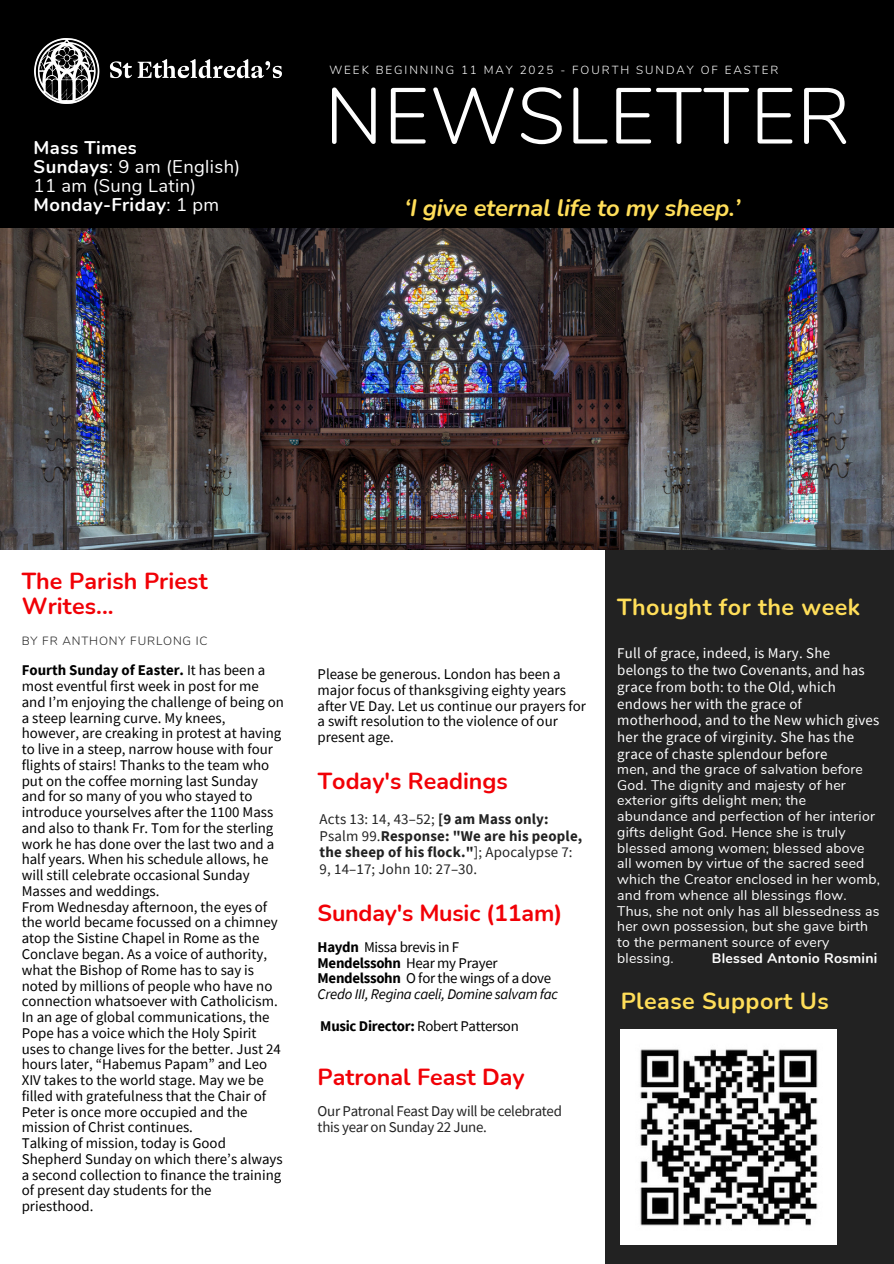
<style>
.page{position:relative;width:894px;height:1264px;background:#fff}
.page>*{position:absolute;margin:0;border:0;box-sizing:border-box;transform-origin:0 0}
.t1{font:300 78.9px "Nunito";letter-spacing:.01em;color:#fefefe}
.t2{font:italic 700 23.85px "Nunito";letter-spacing:-.01em;color:#ffde59}
.t3{font:700 23.25px/24.8px "Nunito";color:#f10006}
.t4{font:700 23.25px "Nunito";letter-spacing:.02em;color:#ffde59}
.t5{font:18.3px/19.2px "Nunito";letter-spacing:.02em;color:#fff}
.t6{font:14.85px/15.8px "Source Sans Pro";color:#000}
.t7{font:14.85px/17px "Source Sans Pro";letter-spacing:.015em;color:#fff}
.t8{font:14.85px/15.8px "Source Sans Pro";letter-spacing:-.02em;color:#000}
.t9{font:14.85px/17px "Source Sans Pro";letter-spacing:.01em;color:#222}
.t10{font:14.85px/15.8px "Source Sans Pro";letter-spacing:-.02em;color:#222}
.t11{font:13.95px/15.8px "Nunito";letter-spacing:.015em;color:#fff}
.t12{font:700 13.95px "Nunito";letter-spacing:.015em;color:#fff}
.t13{font:300 11.85px "Nunito";letter-spacing:.07em;color:#222}
.t14{font:300 11.7px "Nunito";letter-spacing:.165em;color:#fff}
.s1{font-weight:700}
.s2{font-style:italic}
</style>
<div class="page">
<div style="left:605px;top:518px;width:288px;height:745px;background:#222"></div>
<img style="left:0;top:228px;width:893px;height:321px">
<div style="left:0;top:0;width:893px;height:228px;background:#000"></div>
<img style="left:34px;top:38px;width:247px;height:66px">
<img style="left:620px;top:1029px;width:215px;height:215px">
<h2 class="t5" style="left:34px;top:138px;width:208px"><span class="s1">Mass Times<br>Sundays</span>: 9 am (English)<br>11 am (Sung Latin)<br><span class="s1">Monday-Friday</span>: 1 pm</h2>
<h3 class="t14" style="left:329px;top:62px;width:450px">WEEK BEGINNING 11 MAY 2025 - FOURTH SUNDAY OF EASTER</h3>
<p class="t1" style="left:325px;top:64px;width:527px">NEWSLETTER</p>
<h2 class="t2" style="left:404px;top:192px;width:337px">‘I give eternal life to my sheep.’</h2>
<h2 class="t3" style="left:22px;top:569px;width:187px">The Parish Priest<br>Writes...</h2>
<p class="t13" style="left:22px;top:632px;width:187px">BY FR ANTHONY FURLONG IC</p>
<h4 class="t6" style="left:22px;top:662px;width:263px"><span class="s1">Fourth Sunday of Easter.</span> It has been a most eventful first week in post for me and I’m enjoying the challenge of being on a steep learning curve. My knees, however, are creaking in protest at having to live in a steep, narrow house with four flights of stairs! Thanks to the team who put on the coffee morning last Sunday and for so many of you who stayed to introduce yourselves after the 1100 Mass and also to thank Fr. Tom for the sterling work he has done over the last two and a half years. When his schedule allows, he will still celebrate occasional Sunday Masses and weddings.<br>From Wednesday afternoon, the eyes of the world became focussed on a chimney atop the Sistine Chapel in Rome as the Conclave began. As a voice of authority, what the Bishop of Rome has to say is noted by millions of people who have no connection whatsoever with Catholicism.<br>In an age of global communications, the Pope has a voice which the Holy Spirit uses to change lives for the better. Just 24 hours later, “Habemus Papam” and Leo XIV takes to the world stage. May we be filled with gratefulness that the Chair of Peter is once more occupied and the mission of Christ continues.<br>Talking of mission, today is Good Shepherd Sunday on which there’s always a second collection to finance the training of present day students for the priesthood.</h4>
<h4 class="t6" style="left:317px;top:665px;width:270px">Please be generous. London has been a major focus of thanksgiving eighty years after VE Day. Let us continue our prayers for a swift resolution to the violence of our present age.</h4>
<h2 class="t3" style="left:318px;top:769px;width:191px">Today's Readings</h2>
<h4 class="t9" style="left:319px;top:809px;width:264px">Acts 13: 14, 43–52; <span class="s1">[9 am Mass only:<br></span>Psalm 99.<span class="s1">Response: "We are his people, the sheep of his flock."</span>]; Apocalypse 7:<br>9, 14–17; John 10: 27–30.</h4>
<h4 class="t3" style="left:317px;top:900px;width:246px">Sunday's Music (11am)</h4>
<h2 class="t8" style="left:317px;top:938px;width:242px"><span class="s1">Haydn</span> Missa brevis in F<br><span class="s1">Mendelssohn</span> Hear my Prayer<br><span class="s1">Mendelssohn</span> O for the wings of a dove<br><span class="s2">Credo III, Regina caeli, Domine salvam fac</span></h2>
<p class="t8" style="left:320px;top:1017px;width:200px"><span class="s1">Music Director:</span> Robert Patterson</p>
<h2 class="t3" style="left:317px;top:1065px;width:208px">Patronal Feast Day</h2>
<h4 class="t10" style="left:317px;top:1103px;width:246px">Our Patronal Feast Day will be celebrated this year on Sunday 22 June.</h4>
<h1 class="t4" style="left:617px;top:591px;width:244px">Thought for the week</h1>
<p class="t7" style="left:617px;top:644px;width:263px">Full of grace, indeed, is Mary. She belongs to the two Covenants, and has grace from both: to the Old, which endows her with the grace of motherhood, and to the New which gives her the grace of virginity. She has the grace of chaste splendour before</p>
<p class="t11" style="left:617px;top:761px;width:264px">men, and the grace of salvation before God. The dignity and majesty of her exterior gifts delight men; the<br>abundance and perfection of her interior gifts delight God. Hence she is truly blessed among women; blessed above all women by virtue of the sacred seed which the Creator enclosed in her womb, and from whence all blessings flow.<br>Thus, she not only has all blessedness as her own possession, but she gave birth to the permanent source of every blessing.</p>
<p class="t12" style="left:711px;top:948px;width:167px">Blessed Antonio Rosmini</p>
<p class="t4" style="left:620px;top:985px;width:209px">Please Support Us</p>
</div>
